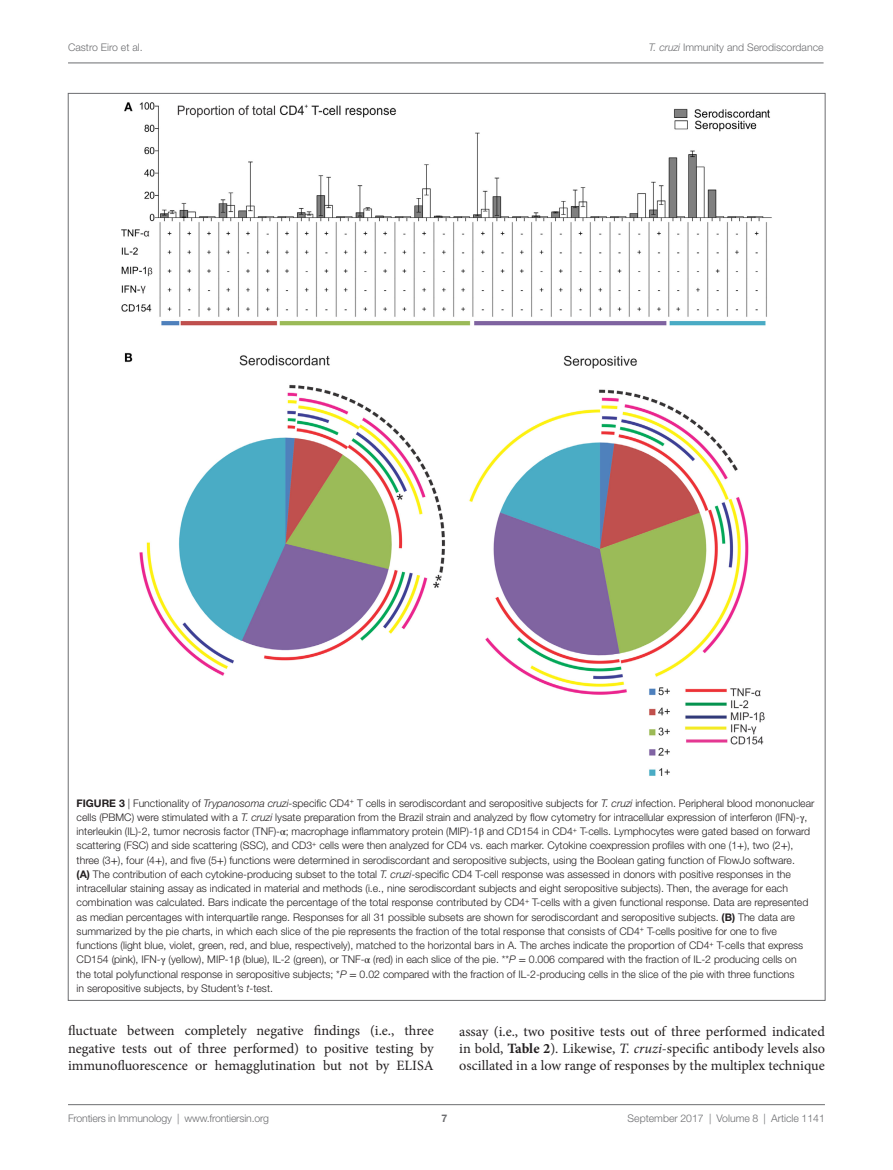
<style>
.page{position:relative;width:893px;height:1170px;background:#fff}
.page>*{position:absolute;margin:0;border:0;box-sizing:border-box;transform-origin:0 0}
.t1{font:14.25px/17.2px "Minion Pro";color:#231f20;text-align:justify}
.t2{font:300 10.5px/14.2px "Helvetica Neue LT Std";color:#231f20}
.t3{font:300 10.5px "Helvetica Neue LT Std";color:#6c6d70}
.t4{font:700 10.5px "Helvetica Neue LT Std";color:#6c6d70}
.s1{font-style:italic}
.s2{font-weight:700}
.s3{font-family:"STIX General";font-weight:400}
</style>
<div class="page">
<img style="left:121px;top:102px;width:651px;height:674px">
<hr style="left:68px;top:1104px;width:757px;height:1px;background:#6c6d70">
<hr style="left:68px;top:63px;width:755px;height:1px;background:#6c6d70">
<p class="t3" style="left:68px;top:41px;width:76px">Castro Eiro et al.</p>
<p class="t3" style="left:649px;top:41px;width:176px"><span class="s1">T. cruzi</span> Immunity and Serodiscordance</p>
<p class="t2" style="left:77px;top:795px;width:739px"><span class="s2">FIG URE 3</span> | Functionality of <span class="s1">Trypanosoma cruzi</span>-specific CD4<sup>+</sup> T cells in serodiscordant and seropositive subjects for <span class="s1">T. cruzi</span> infection. Peripheral blood mononuclear cells (PBMC) were stimulated with a <span class="s1">T. cruzi</span> lysate preparation from the Brazil strain and analyzed by flow cytometry for intracellular expression of interferon (IFN)-<span class="s3">γ</span>, interleukin (IL)-2, tumor necrosis factor (TNF)-<span class="s3">α</span>; macrophage inflammatory protein (MIP)-1<span class="s3">β</span> and CD154 in CD4<sup>+</sup> T-cells. Lymphocytes were gated based on forward scattering (FSC) and side scattering (SSC), and CD3<sup>+</sup> cells were then analyzed for CD4 vs. each marker. Cytokine coexpression profiles with one (1<span class="s3">+</span>), two (2<span class="s3">+</span>), three (3<span class="s3">+</span>), four (4<span class="s3">+</span>), and five (5<span class="s3">+</span>) functions were determined in serodiscordant and seropositive subjects, using the Boolean gating function of FlowJo software.<br><span class="s2">(A)</span> The contribution of each cytokine-producing subset to the total <span class="s1">T. cruzi</span>-specific CD4 T-cell response was assessed in donors with positive responses in the intracellular staining assay as indicated in material and methods (i.e., nine serodiscordant subjects and eight seropositive subjects). Then, the average for each combination was calculated. Bars indicate the percentage of the total response contributed by CD4<sup>+</sup> T-cells with a given functional response. Data are represented as median percentages with interquartile range. Responses for all 31 possible subsets are shown for serodiscordant and seropositive subjects. <span class="s2">(B)</span> The data are summarized by the pie charts, in which each slice of the pie represents the fraction of the total response that consists of CD4<sup>+</sup> T-cells positive for one to five functions (light blue, violet, green, red, and blue, respectively), matched to the horizontal bars in A. The arches indicate the proportion of CD4<sup>+</sup> T-cells that express CD154 (pink), IFN-<span class="s3">γ</span> (yellow), MIP-1<span class="s3">β</span> (blue), IL-2 (green), or TNF-<span class="s3">α</span> (red) in each slice of the pie. **<span class="s1">P</span> <span class="s3">=</span> 0.006 compared with the fraction of IL-2 producing cells on<br>the total polyfunctional response in seropositive subjects; *<span class="s1">P</span> <span class="s3">=</span> 0.02 compared with the fraction of IL-2-producing cells in the slice of the pie with three functions<br>in seropositive subjects, by Student’s <span class="s1">t</span>-test.</p>
<h1 class="t1" style="left:68px;top:1022px;width:367px">fluctuate between completely negative findings (i.e., three negative tests out of three performed) to positive testing by immunofluorescence or hemagglutination but not by ELISA</h1>
<h1 class="t1" style="left:459px;top:1022px;width:367px">assay (i.e., two positive tests out of three performed indicated in bold, <span class="s2">Table 2</span>). Likewise, <span class="s1">T. cruzi</span>-specific antibody levels also oscillated in a low range of responses by the multiplex technique</h1>
<p class="t3" style="left:68px;top:1111px;width:203px">Frontiers in Immunology | www.frontiersin.org</p>
<p class="t3" style="left:628px;top:1111px;width:199px">September 2017 | Volume 8 | Article 1141</p>
<p class="t4" style="left:441px;top:1111px;width:7px">7</p>
</div>
